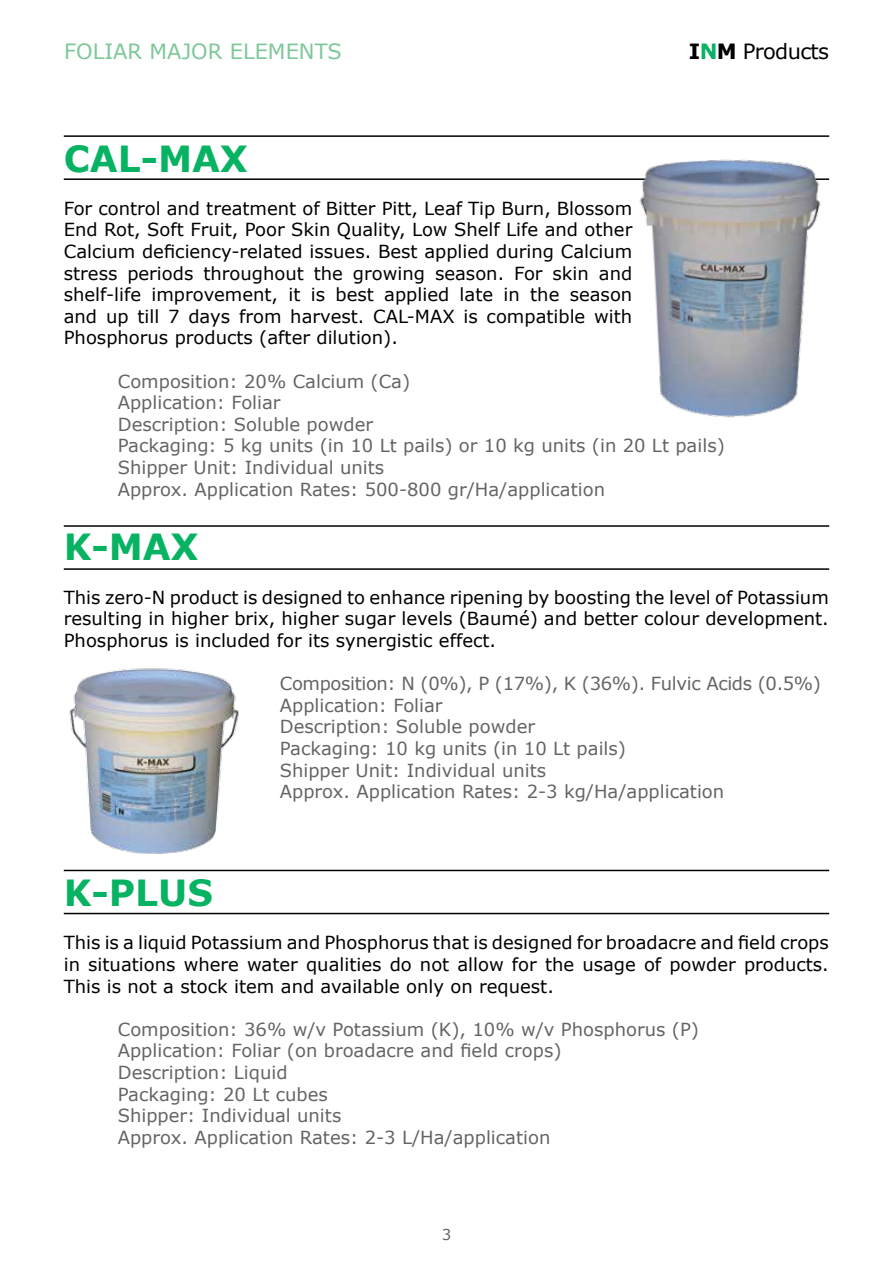
<style>
.page{position:relative;width:893px;height:1263px;background:#fff}
.page>*{position:absolute;margin:0;border:0;box-sizing:border-box;transform-origin:0 0}
.t1{font:700 36px "Verdana";color:#07b363}
.t2{font:21px "Verdana";color:#7dc899}
.t3{font:21px "Verdana";letter-spacing:-.03em;color:#000}
.t4{font:18px/21.6px "Verdana";color:#000;text-align:justify}
.t5{font:18px/21.6px "Verdana";color:#636466}
.t6{font:15px "Verdana";color:#636466}
.s1{font-weight:700}
.s2{font-weight:700;color:#07b363}
</style>
<div class="page">
<hr style="left:64px;top:178px;width:765px;height:2px;background:#000">
<hr style="left:64px;top:135px;width:765px;height:2px;background:#000">
<hr style="left:64px;top:568px;width:765px;height:2px;background:#000">
<hr style="left:64px;top:525px;width:765px;height:2px;background:#000">
<hr style="left:64px;top:913px;width:765px;height:1px;background:#000">
<hr style="left:64px;top:870px;width:765px;height:1px;background:#000">
<img style="left:633px;top:159px;width:196px;height:259px">
<img style="left:69px;top:668px;width:170px;height:186px">
<p class="t2" style="left:64px;top:37px;width:279px">FOLIAR MAJOR ELEMENTS</p>
<p class="t3" style="left:689px;top:37px;width:142px"><span class="s1">I</span><span class="s2">N</span><span class="s1">M</span> Products</p>
<h1 class="t1" style="left:64px;top:133px;width:185px">CAL-MAX</h1>
<p class="t4" style="left:64px;top:197px;width:570px">For control and treatment of Bitter Pitt, Leaf Tip Burn, Blossom End Rot, Soft Fruit, Poor Skin Quality, Low Shelf Life and other Calcium deficiency-related issues. Best applied during Calcium stress periods throughout the growing season. For skin and shelf-life improvement, it is best applied late in the season and up till 7 days from harvest. CAL-MAX is compatible with Phosphorus products (after dilution).</p>
<p class="t5" style="left:118px;top:370px;width:609px">Composition: 20% Calcium (Ca)<br>Application: Foliar<br>Description: Soluble powder<br>Packaging: 5 kg units (in 10 Lt pails) or 10 kg units (in 20 Lt pails)<br>Shipper Unit: Individual units<br>Approx. Application Rates: 500-800 gr/Ha/application</p>
<h1 class="t1" style="left:64px;top:522px;width:136px">K-MAX</h1>
<p class="t4" style="left:64px;top:586px;width:767px">This zero-N product is designed to enhance ripening by boosting the level of Potassium resulting in higher brix, higher sugar levels (Baumé) and better colour development.<br>Phosphorus is included for its synergistic effect.</p>
<p class="t5" style="left:280px;top:672px;width:543px">Composition: N (0%), P (17%), K (36%). Fulvic Acids (0.5%)<br>Application: Foliar<br>Description: Soluble powder<br>Packaging: 10 kg units (in 10 Lt pails)<br>Shipper Unit: Individual units<br>Approx. Application Rates: 2-3 kg/Ha/application</p>
<h1 class="t1" style="left:64px;top:867px;width:151px">K-PLUS</h1>
<p class="t4" style="left:64px;top:932px;width:767px">This is a liquid Potassium and Phosphorus that is designed for broadacre and field crops in situations where water qualities do not allow for the usage of powder products.<br>This is not a stock item and available only on request.</p>
<p class="t5" style="left:118px;top:1018px;width:583px">Composition: 36% w/v Potassium (K), 10% w/v Phosphorus (P)<br>Application: Foliar (on broadacre and field crops)<br>Description: Liquid<br>Packaging: 20 Lt cubes<br>Shipper: Individual units<br>Approx. Application Rates: 2-3 L/Ha/application</p>
<p class="t6" style="left:442px;top:1225px;width:11px">3</p>
</div>
